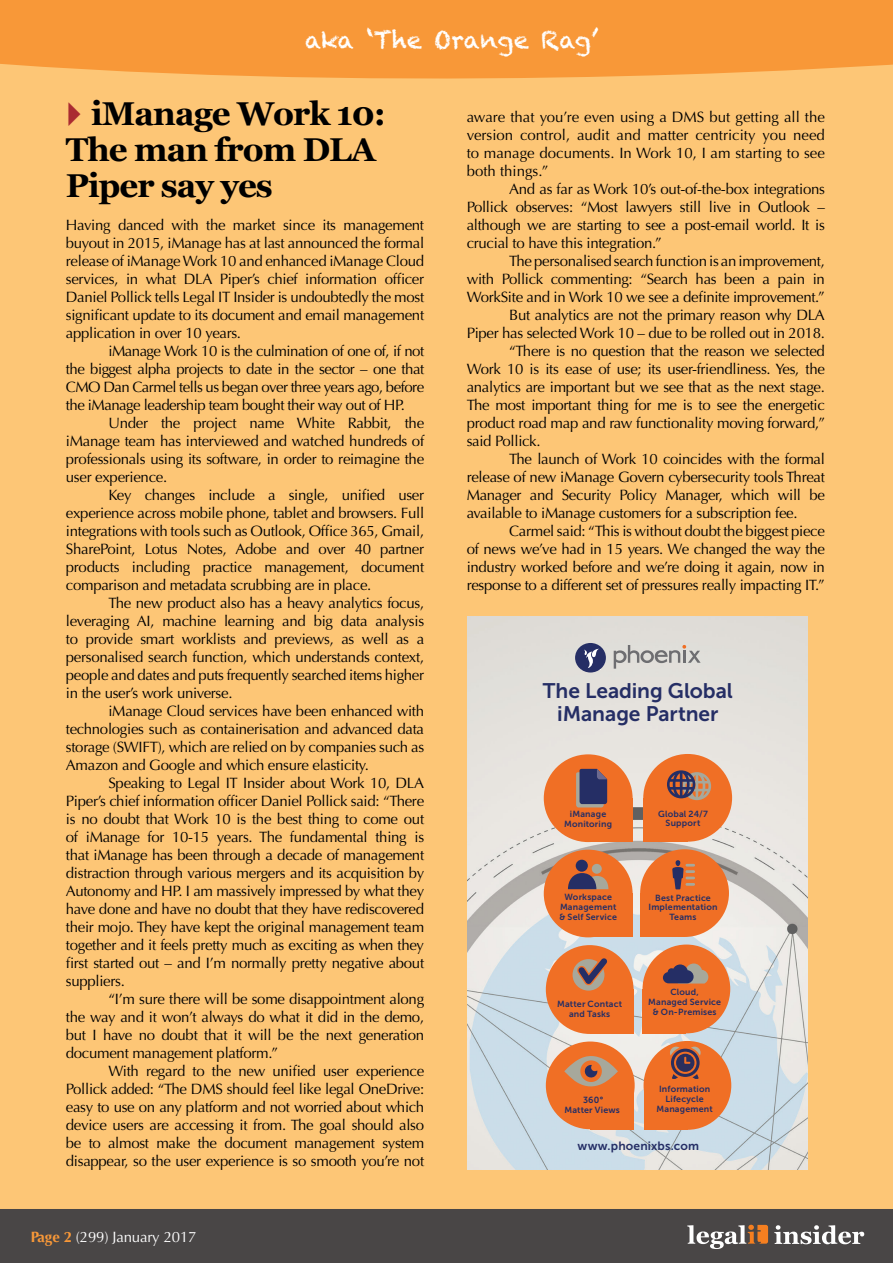
<style>
.page{position:relative;width:893px;height:1263px;background:#fff}
.page>*{position:absolute;margin:0;border:0;box-sizing:border-box;transform-origin:0 0}
.t1{font:700 33px/36px "Georgia";letter-spacing:-.03em;color:#000}
.t2{font:24px "Chalkduster";color:#fff}
.t3{font:21px/22.5px "Museo Sans 700";letter-spacing:-.005em;color:#252e65;text-align:center}
.t4{font:15px/18px "Optima";letter-spacing:-.02em;color:#000;text-align:justify}
.Page_Data{font:15px "Optima";letter-spacing:-.01em;color:#fff}
.t5{font:12px "Museo Sans 700";letter-spacing:.015em;color:#252e65}
.t6{font:8.85px/9.8px "Museo Sans 700";letter-spacing:.02em;color:#252e65;text-align:center}
.s1{font-weight:700;color:#f89838}
</style>
<div class="page">
<div style="left:0;top:0;width:893px;height:1209px;background:#fdc676"></div>
<div style="left:0;top:1209px;width:893px;height:54px;background:#494646"></div>
<svg style="left:687px;top:1225px;width:81px;height:24px"></svg>
<svg style="left:774px;top:1225px;width:90px;height:19px"></svg>
<svg style="left:0;top:0;width:893px;height:79px;background:#f89b3c"></svg>
<img style="left:468px;top:617px;width:340px;height:552px">
<svg style="left:614px;top:645px;width:87px;height:24px;background:#c2c0bd"></svg>
<svg style="left:575px;top:643px;width:31px;height:29px"></svg>
<div style="left:546px;top:945px;width:87px;height:89px;background:#f06f25;border-radius:50%"></div>
<div style="left:590px;top:989px;width:43px;height:45px;background:#f06f25"></div>
<div style="left:546px;top:1041px;width:89px;height:88px;background:#f06f25;border-radius:50%"></div>
<div style="left:590px;top:1085px;width:44px;height:45px;background:#f06f25"></div>
<div style="left:643px;top:754px;width:89px;height:88px;background:#f06f25;border-radius:50%"></div>
<div style="left:643px;top:798px;width:45px;height:44px;background:#f06f25"></div>
<div style="left:640px;top:849px;width:89px;height:88px;background:#f06f25;border-radius:50%"></div>
<div style="left:640px;top:893px;width:44px;height:44px;background:#f06f25"></div>
<div style="left:642px;top:944px;width:88px;height:89px;background:#f06f25;border-radius:50%"></div>
<div style="left:642px;top:989px;width:44px;height:44px;background:#f06f25"></div>
<div style="left:644px;top:1041px;width:87px;height:89px;background:#f06f25;border-radius:50%"></div>
<div style="left:644px;top:1085px;width:43px;height:45px;background:#f06f25"></div>
<svg style="left:564px;top:1056px;width:54px;height:31px"></svg>
<svg style="left:572px;top:958px;width:35px;height:32px"></svg>
<svg style="left:667px;top:770px;width:44px;height:30px"></svg>
<svg style="left:672px;top:860px;width:23px;height:29px"></svg>
<div style="left:544px;top:754px;width:89px;height:88px;background:#f06f25;border-radius:50%"></div>
<div style="left:588px;top:798px;width:45px;height:44px;background:#f06f25"></div>
<div style="left:544px;top:850px;width:89px;height:87px;background:#f06f25;border-radius:50%"></div>
<div style="left:588px;top:893px;width:45px;height:44px;background:#f06f25"></div>
<svg style="left:576px;top:769px;width:31px;height:38px"></svg>
<div style="left:592px;top:864px;width:10px;height:10px;background:#a7a89b;border-radius:50%"></div>
<svg style="left:568px;top:873px;width:40px;height:16px"></svg>
<div style="left:576px;top:860px;width:12px;height:12px;background:#252e65;border-radius:50%"></div>
<svg style="left:670px;top:1046px;width:31px;height:33px"></svg>
<svg style="left:663px;top:963px;width:45px;height:20px"></svg>
<h2 class="t2" style="left:305px;top:26px;width:295px">aka ‘The Orange Rag’</h2>
<h1 class="t1" style="left:66px;top:96px;width:322px;text-indent:25px">iManage Work 10:<br>The man from DLA<br>Piper say yes</h1>
<p class="t4" style="left:66px;top:216px;width:360px">Having danced with the market since its management buyout in 2015, iManage has at last announced the formal release of iManage Work 10 and enhanced iManage Cloud services, in what DLA Piper’s chief information officer Daniel Pollick tells Legal IT Insider is undoubtedly the most significant update to its document and email management application in over 10 years.</p>
<p class="t4" style="left:66px;top:342px;width:360px;text-indent:43px">iManage Work 10 is the culmination of one of, if not the biggest alpha projects to date in the sector – one that CMO Dan Carmel tells us began over three years ago, before the iManage leadership team bought their way out of HP.</p>
<p class="t4" style="left:66px;top:414px;width:360px;text-indent:43px">Under the project name White Rabbit, the iManage team has interviewed and watched hundreds of professionals using its software, in order to reimagine the user experience.</p>
<p class="t4" style="left:66px;top:486px;width:360px;text-indent:43px">Key changes include a single, unified user experience across mobile phone, tablet and browsers. Full integrations with tools such as Outlook, Office 365, Gmail, SharePoint, Lotus Notes, Adobe and over 40 partner products including practice management, document comparison and metadata scrubbing are in place.</p>
<p class="t4" style="left:66px;top:594px;width:360px;text-indent:43px">The new product also has a heavy analytics focus, leveraging AI, machine learning and big data analysis to provide smart worklists and previews, as well as a personalised search function, which understands context, people and dates and puts frequently searched items higher in the user’s work universe.</p>
<p class="t4" style="left:66px;top:702px;width:360px;text-indent:43px">iManage Cloud services have been enhanced with technologies such as containerisation and advanced data storage (SWIFT), which are relied on by companies such as Amazon and Google and which ensure elasticity.</p>
<p class="t4" style="left:66px;top:774px;width:360px;text-indent:43px">Speaking to Legal IT Insider about Work 10, DLA Piper’s chief information officer Daniel Pollick said: “There is no doubt that Work 10 is the best thing to come out of iManage for 10-15 years. The fundamental thing is that iManage has been through a decade of management distraction through various mergers and its acquisition by Autonomy and HP. I am massively impressed by what they have done and have no doubt that they have rediscovered their mojo. They have kept the original management team together and it feels pretty much as exciting as when they first started out – and I’m normally pretty negative about suppliers.</p>
<p class="t4" style="left:66px;top:990px;width:360px;text-indent:43px">“I’m sure there will be some disappointment along the way and it won’t always do what it did in the demo, but I have no doubt that it will be the next generation document management platform.”</p>
<p class="t4" style="left:66px;top:1062px;width:360px;text-indent:43px">With regard to the new unified user experience Pollick added: “The DMS should feel like legal OneDrive: easy to use on any platform and not worried about which device users are accessing it from. The goal should also be to almost make the document management system disappear, so the user experience is so smooth you’re not</p>
<p class="Page_Data" style="left:31px;top:1228px;width:167px"><span class="s1">Page 2</span> (299) January 2017</p>
<p class="t4" style="left:467px;top:108px;width:360px">aware that you’re even using a DMS but getting all the version control, audit and matter centricity you need to manage documents. In Work 10, I am starting to see both things.”</p>
<p class="t4" style="left:467px;top:180px;width:360px;text-indent:43px">And as far as Work 10’s out-of-the-box integrations Pollick observes: “Most lawyers still live in Outlook – although we are starting to see a post-email world. It is crucial to have this integration.”</p>
<p class="t4" style="left:467px;top:252px;width:360px;text-indent:43px">The personalised search function is an improvement, with Pollick commenting: “Search has been a pain in WorkSite and in Work 10 we see a definite improvement.”</p>
<p class="t4" style="left:467px;top:306px;width:360px;text-align:right">But analytics are not the primary reason why DLA<br>Piper has selected Work 10 – due to be rolled out in 2018.</p>
<p class="t4" style="left:467px;top:342px;width:360px;text-indent:43px">“There is no question that the reason we selected Work 10 is its ease of use; its user-friendliness. Yes, the analytics are important but we see that as the next stage.<br>The most important thing for me is to see the energetic product road map and raw functionality moving forward,” said Pollick.</p>
<p class="t4" style="left:467px;top:450px;width:360px;text-indent:43px">The launch of Work 10 coincides with the formal release of new iManage Govern cybersecurity tools Threat Manager and Security Policy Manager, which will be available to iManage customers for a subscription fee.</p>
<p class="t4" style="left:467px;top:522px;width:360px;text-indent:43px">Carmel said: “This is without doubt the biggest piece of news we’ve had in 15 years. We changed the way the industry worked before and we’re doing it again, now in response to a different set of pressures really impacting IT.”</p>
<p class="t3" style="left:543px;top:680px;width:191px">The Leading Global iManage Partner</p>
<p class="t6" style="left:564px;top:809px;width:49px">iManage<br>Monitoring</p>
<p class="t6" style="left:559px;top:892px;width:59px">Workspace<br>Management &amp; Self Service</p>
<p class="t6" style="left:658px;top:809px;width:51px">Global 24/7<br>Support</p>
<p class="t6" style="left:648px;top:892px;width:70px">Best Practice<br>Implementation<br>Teams</p>
<p class="t6" style="left:557px;top:999px;width:67px">Matter Contact and Tasks</p>
<p class="t6" style="left:648px;top:987px;width:74px">Cloud,<br>Managed Service &amp; On-Premises</p>
<p class="t6" style="left:564px;top:1095px;width:57px">360°<br>Matter Views</p>
<p class="t6" style="left:656px;top:1084px;width:58px">Information<br>Lifecycle<br>Management</p>
<p class="t5" style="left:577px;top:1139px;width:123px">www.phoenixbs.com</p>
</div>
